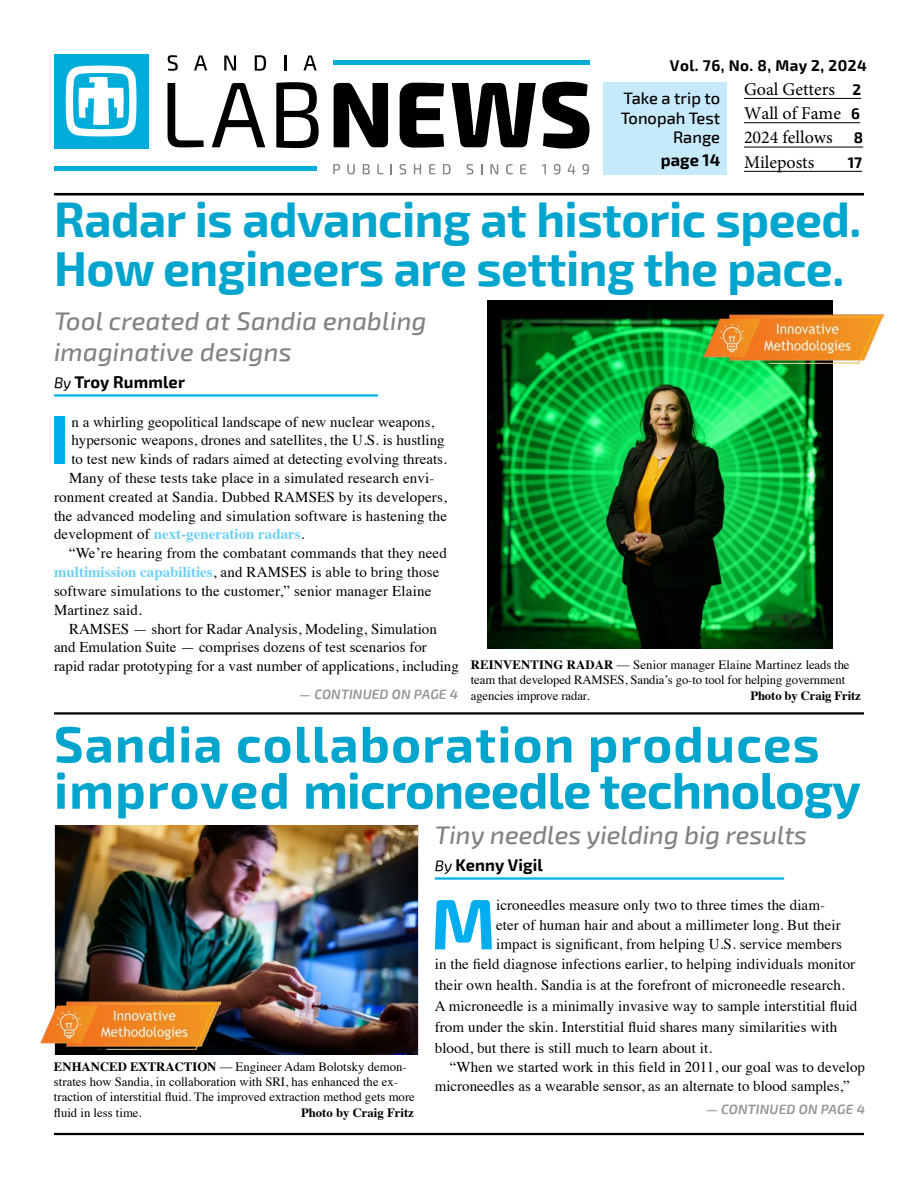
<style>
.page{position:relative;width:918px;height:1188px;background:#fff}
.page>*{position:absolute;margin:0;border:0;box-sizing:border-box;transform-origin:0 0}
.Drop_Caps{font:700 71.55px "Exo 2";color:#00aeef}
.Drop_Caps-2{font:700 69.3px "Exo 2";color:#00aeef}
.Article_Headline{font:700 50.85px/46.2px "Exo 2";letter-spacing:.02em;color:#00a5ce}
.Article_Headline-2{font:700 48px/49.5px "Exo 2";letter-spacing:-.01em;color:#00a5ce}
.Article_Subhead{font:italic 500 25.5px/30.8px "Exo 2";letter-spacing:.01em;color:#808285}
.t1{font:18px/24.3px "Minion Pro";color:#000}
.Author_Credits{font:700 16.5px "Exo 2";letter-spacing:.01em;color:#000}
.t2{font:500 16.5px/19.5px "Exo 2";color:#000;text-align:right}
.t3{font:700 15.3px "Exo 2";letter-spacing:.03em;color:#000}
.Body{font:15px/18.9px "Times";letter-spacing:.01em;color:#000}
.Drop_Caps-3{font:15px/21px "Times";letter-spacing:.005em;color:#000}
.t4{font:700 15px "Exo 2";color:#000}
.Continued_on_Page_X{font:italic 600 13.5px "Exo 2";letter-spacing:.01em;color:#939598}
.Photo_Caption_1_3_Column{font:12.75px/15.3px "Times";color:#000}
.Photo_Caption_2_3_Column{font:12.75px/15.3px "Times";letter-spacing:-.01em;color:#000}
.Photo_Caption_2_3_Column-2{font:700 12.75px "Times";letter-spacing:-.01em;color:#000}
.Photo_Caption_1_3_Column-2{font:700 12.75px "Times";color:#000}
.s1{font-family:"Exo 2";font-weight:700;font-size:15px}
.s2{font-weight:400;font-style:italic;font-size:15px}
.s3{font-weight:700;color:#6dcff6}
.s4{font-weight:700}
.s5{font-family:"Times New Roman"}
</style>
<div class="page">
<div style="left:603px;top:82px;width:124px;height:92px;background:#c7eafb"></div>
<svg style="left:168px;top:83px;width:36px;height:64px"></svg>
<svg style="left:212px;top:83px;width:53px;height:64px"></svg>
<svg style="left:276px;top:82px;width:43px;height:66px"></svg>
<svg style="left:334px;top:83px;width:54px;height:64px"></svg>
<svg style="left:400px;top:83px;width:44px;height:65px"></svg>
<svg style="left:452px;top:83px;width:84px;height:64px"></svg>
<svg style="left:542px;top:82px;width:47px;height:67px"></svg>
<svg style="left:168px;top:55px;width:10px;height:16px"></svg>
<svg style="left:194px;top:55px;width:13px;height:15px"></svg>
<svg style="left:224px;top:55px;width:12px;height:15px"></svg>
<svg style="left:255px;top:55px;width:11px;height:16px"></svg>
<svg style="left:284px;top:55px;width:2px;height:15px"></svg>
<svg style="left:303px;top:55px;width:14px;height:15px"></svg>
<svg style="left:333px;top:164px;width:7px;height:10px"></svg>
<svg style="left:347px;top:164px;width:8px;height:10px"></svg>
<svg style="left:363px;top:164px;width:7px;height:10px"></svg>
<svg style="left:377px;top:164px;width:6px;height:10px"></svg>
<svg style="left:400px;top:164px;width:6px;height:10px"></svg>
<svg style="left:414px;top:164px;width:7px;height:10px"></svg>
<svg style="left:429px;top:164px;width:6px;height:10px"></svg>
<svg style="left:443px;top:164px;width:8px;height:10px"></svg>
<svg style="left:467px;top:164px;width:6px;height:10px"></svg>
<svg style="left:490px;top:164px;width:8px;height:10px"></svg>
<svg style="left:506px;top:164px;width:7px;height:10px"></svg>
<svg style="left:520px;top:164px;width:6px;height:10px"></svg>
<svg style="left:542px;top:164px;width:4px;height:10px"></svg>
<svg style="left:554px;top:164px;width:6px;height:10px"></svg>
<svg style="left:568px;top:164px;width:7px;height:10px"></svg>
<svg style="left:582px;top:164px;width:7px;height:10px"></svg>
<div style="left:54px;top:166px;width:262px;height:5px;background:#00acd9"></div>
<div style="left:333px;top:60px;width:257px;height:5px;background:#00acd9"></div>
<div style="left:54px;top:54px;width:94px;height:94px;background:#00acd9"></div>
<svg style="left:65px;top:65px;width:72px;height:72px"></svg>
<hr style="left:54px;top:193px;width:810px;height:2px;background:#000">
<hr style="left:54px;top:1133px;width:810px;height:2px;background:#000">
<hr style="left:54px;top:394px;width:324px;height:3px;background:#00aeef">
<hr style="left:54px;top:712px;width:810px;height:3px;background:#000">
<img style="left:487px;top:300px;width:345px;height:349px">
<hr style="left:435px;top:877px;width:349px;height:3px;background:#00aeef">
<img style="left:55px;top:825px;width:362px;height:229px">
<img style="left:703px;top:313px;width:180px;height:51px">
<img style="left:40px;top:999px;width:181px;height:51px">
<hr style="left:744px;top:98px;width:117px;height:1px;background:#000">
<hr style="left:744px;top:122px;width:116px;height:1px;background:#000">
<hr style="left:744px;top:147px;width:119px;height:1px;background:#000">
<hr style="left:744px;top:171px;width:118px;height:1px;background:#000">
<p class="t3" style="left:670px;top:54px;width:198px">Vol. 76, No. 8, May 2, 2024</p>
<p class="t1" style="left:744px;top:77px;width:121px">Goal Getters <span class="s1">2<br></span>Wall of Fame <span class="s1">6<br></span>2024 fellows <span class="s1">8<br></span>Mileposts</p>
<p class="t2" style="left:624px;top:89px;width:98px">Take a trip to</p>
<p class="t2" style="left:621px;top:109px;width:101px">Tonopah Test<br>Range</p>
<p class="Author_Credits" style="left:661px;top:151px;width:61px">page 14</p>
<p class="t4" style="left:848px;top:151px;width:16px">17</p>
<p class="Article_Headline-2" style="left:54px;top:192px;width:809px">Radar is advancing at historic speed.<br>How engineers are setting the pace.</p>
<p class="Article_Subhead" style="left:54px;top:307px;width:374px">Tool created at Sandia enabling imaginative designs</p>
<p class="Author_Credits" style="left:54px;top:369px;width:133px"><span class="s2">By</span> Troy Rummler</p>
<p class="Drop_Caps-2" style="left:49px;top:388px;width:22px">I</p>
<p class="Drop_Caps-3" style="left:71px;top:411px;width:377px;line-height:18.8px">n a whirling geopolitical landscape of new nuclear weapons, hypersonic weapons, drones and satellites, the U.S. is hustling to test new kinds of radars aimed at detecting evolving threats.</p>
<p class="Body" style="left:54px;top:467px;width:395px;text-indent:15px">Many of these tests take place in a simulated research envi&shy;ronment created at Sandia. Dubbed RAMSES by its developers, the advanced modeling and simulation software is hastening the development of <span class="s3">next-generation radars</span>.</p>
<p class="Body" style="left:54px;top:543px;width:394px;text-indent:15px">“We’re hearing from the combatant commands that they need <span class="s3">multimission capabilities</span>, and RAMSES is able to bring those software simulations to the customer,” senior manager Elaine Martinez said.</p>
<p class="Body" style="left:54px;top:618px;width:406px;text-indent:15px">RAMSES — short for Radar Analysis, Modeling, Simulation and Emulation Suite — comprises dozens of test scenarios for rapid radar prototyping for a vast number of applications, including</p>
<p class="Photo_Caption_2_3_Column" style="left:471px;top:656px;width:380px"><span class="s4">REINVENTING RADAR</span> <span class="s5">—</span> Senior manager Elaine Martinez leads the team that developed RAMSES, Sandia’s go-to tool for helping government agencies improve radar.</p>
<p class="Continued_on_Page_X" style="left:299px;top:686px;width:160px">— CONTINUED ON PAGE 4</p>
<p class="Photo_Caption_2_3_Column-2" style="left:750px;top:683px;width:112px">Photo by Craig Fritz</p>
<p class="Article_Headline" style="left:54px;top:719px;width:808px">Sandia collaboration produces improved microneedle technology</p>
<p class="Article_Subhead" style="left:435px;top:820px;width:374px">Tiny needles yielding big results</p>
<p class="Author_Credits" style="left:435px;top:852px;width:110px"><span class="s2">By</span> Kenny Vigil</p>
<p class="Drop_Caps" style="left:431px;top:871px;width:67px">M</p>
<p class="Drop_Caps-3" style="left:496px;top:894px;width:330px">icroneedles measure only two to three times the diam-</p>
<p class="Drop_Caps-3" style="left:496px;top:913px;width:346px">eter of human hair and about a millimeter long. But their</p>
<p class="Drop_Caps-3" style="left:496px;top:933px;width:347px">impact is significant, from helping U.S. service members</p>
<p class="Drop_Caps-3" style="left:435px;top:952px;width:422px">in the field diagnose infections earlier, to helping individuals monitor</p>
<p class="Drop_Caps-3" style="left:435px;top:973px;width:424px">their own health. Sandia is at the forefront of microneedle research.<br>A microneedle is a minimally invasive way to sample interstitial fluid from under the skin. Interstitial fluid shares many similarities with blood, but there is still much to learn about it.</p>
<p class="Body" style="left:435px;top:1057px;width:432px;text-indent:15px">“When we started work in this field in 2011, our goal was to develop microneedles as a wearable sensor, as an alternate to blood samples,”</p>
<p class="Photo_Caption_1_3_Column" style="left:54px;top:1058px;width:362px"><span class="s4">ENHANCED EXTRACTION</span> <span class="s5">—</span> Engineer Adam Bolotsky demon&shy;strates how Sandia, in collaboration with SRI, has enhanced the ex&shy;traction of interstitial fluid. The improved extraction method gets more fluid in less time.</p>
<p class="Continued_on_Page_X" style="left:706px;top:1101px;width:160px">— CONTINUED ON PAGE 4</p>
<p class="Photo_Caption_1_3_Column-2" style="left:301px;top:1100px;width:114px">Photo by Craig Fritz</p>
</div>
